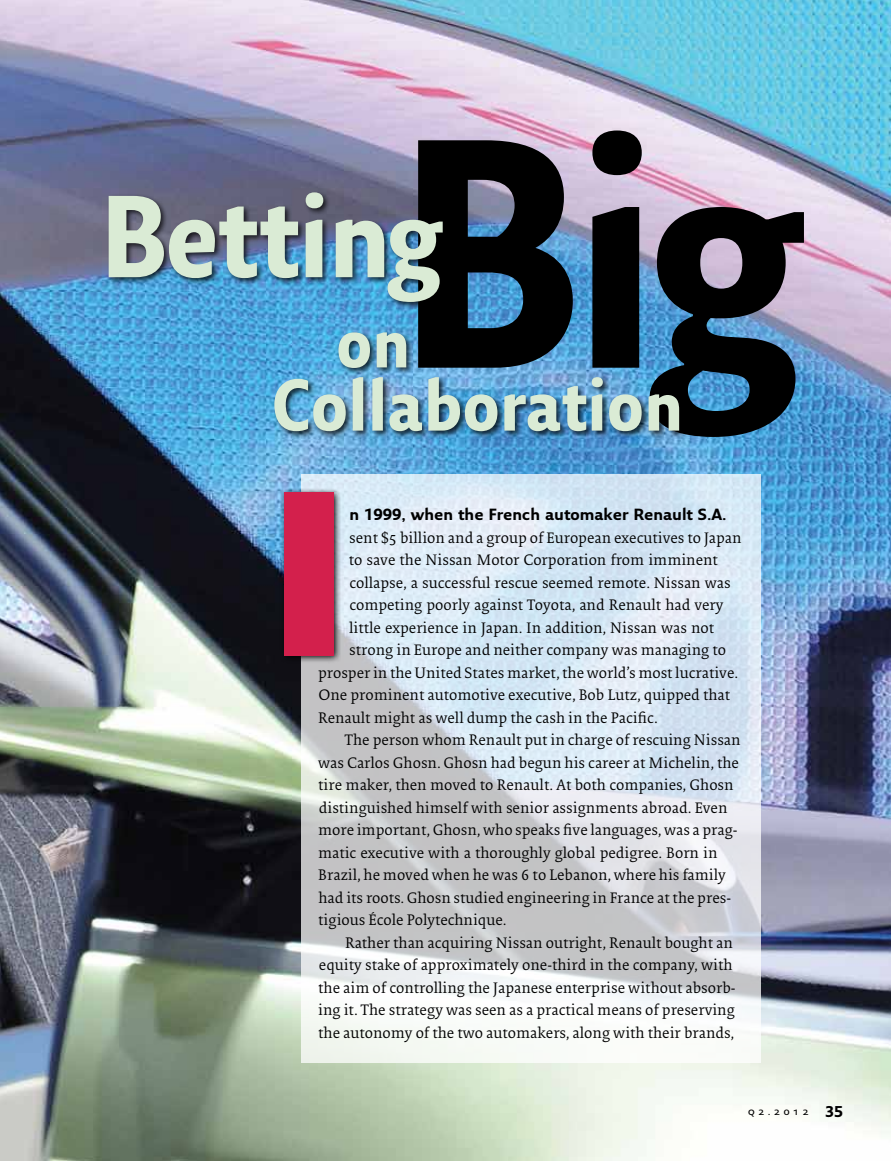
<style>
.page{position:relative;width:891px;height:1161px;background:#fff}
.page>*{position:absolute;margin:0;border:0;box-sizing:border-box;transform-origin:0 0}
.t1{font:700 326.4px "Fresco Sans Plus Pro";color:#d3204c}
.t2{font:700 316.2px "Fresco Sans Con";color:#000}
.t3{font:700 113.1px "Fresco Sans Con";color:#daebd5}
.t4{font:700 71.25px "Fresco Sans Con";letter-spacing:.01em;color:#daebd5}
.t5{font:700 68.85px "Fresco Sans Con";color:#daebd5}
.t6{font:15.75px "Collis";color:#000}
.t7{font:700 15.75px "Fresco Sans Plus Pro";color:#000}
.t8{font:600 10.8px "Fresco Sans Plus Pro";letter-spacing:.3em;color:#000}
.s1{font-weight:700;font-size:15.15px}
</style>
<div class="page">
<img style="left:0;top:0;width:891px;height:1161px">
<svg style="left:301px;top:474px;width:459px;height:589px"></svg>
<div style="left:273px;top:331px;width:414px;height:108px;background:#000;opacity:.75"></div>
<div style="left:107px;top:190px;width:344px;height:120px;background:#000;opacity:.75"></div>
<svg style="left:280px;top:487px;width:62px;height:176px;fill:#000"></svg>
<h2 class="t2" style="left:396px;top:61px;width:407px">Big</h2>
<h3 class="t3" style="left:101px;top:168px;width:343px">Betting</h3>
<h3 class="t5" style="left:337px;top:301px;width:75px">on</h3>
<h3 class="t4" style="left:272px;top:362px;width:413px">Collaboration</h3>
<h1 class="t1" style="left:256px;top:334px;width:51px">I</h1>
<p class="t7" style="left:349px;top:505px;width:379px">n 1999, when the French automaker Renault S.A.</p>
<p class="t6" style="left:349px;top:528px;width:394px">sent $5 billion and a group of European executives to Japan</p>
<p class="t6" style="left:349px;top:551px;width:371px">to save the Nissan Motor Corporation from imminent</p>
<p class="t6" style="left:349px;top:573px;width:383px">collapse, a successful rescue seemed remote. Nissan was</p>
<p class="t6" style="left:349px;top:596px;width:376px">competing poorly against Toyota, and Renault had very</p>
<p class="t6" style="left:349px;top:618px;width:367px">little experience in Japan. In addition, Nissan was not</p>
<p class="t6" style="left:349px;top:641px;width:378px">strong in Europe and neither company was managing to</p>
<p class="t6" style="left:318px;top:663px;width:421px">prosper in the United States market, the world’s most lucrative.</p>
<p class="t6" style="left:319px;top:686px;width:413px">One prominent automotive executive, Bob Lutz, quipped that</p>
<p class="t6" style="left:318px;top:708px;width:341px">Renault might as well dump the cash in the Pacific.</p>
<p class="t6" style="left:345px;top:731px;width:397px">The person whom Renault put in charge of rescuing Nissan</p>
<p class="t6" style="left:318px;top:753px;width:422px">was Carlos Ghosn. Ghosn had begun his career at Michelin, the</p>
<p class="t6" style="left:318px;top:776px;width:417px">tire maker, then moved to Renault. At both companies, Ghosn</p>
<p class="t6" style="left:319px;top:798px;width:410px">distinguished himself with senior assignments abroad. Even</p>
<p class="t6" style="left:318px;top:821px;width:421px">more important, Ghosn, who speaks five languages, was a prag-</p>
<p class="t6" style="left:318px;top:843px;width:401px">matic executive with a thoroughly global pedigree. Born in</p>
<p class="t6" style="left:318px;top:866px;width:409px">Brazil, he moved when he was 6 to Lebanon, where his family</p>
<p class="t6" style="left:319px;top:888px;width:413px">had its roots. Ghosn studied engineering in France at the pres-</p>
<p class="t6" style="left:318px;top:911px;width:190px">tigious École Polytechnique.</p>
<p class="t6" style="left:345px;top:933px;width:389px">Rather than acquiring Nissan outright, Renault bought an</p>
<p class="t6" style="left:319px;top:956px;width:415px">equity stake of approximately one-third in the company, with</p>
<p class="t6" style="left:318px;top:978px;width:419px">the aim of controlling the Japanese enterprise without absorb-</p>
<p class="t6" style="left:318px;top:1001px;width:418px">ing it. The strategy was seen as a practical means of preserving</p>
<p class="t6" style="left:318px;top:1023px;width:417px">the autonomy of the two automakers, along with their brands,</p>
<p class="t8" style="left:748px;top:1104px;width:97px">Q2.2012 <span class="s1">35</span></p>
</div>
